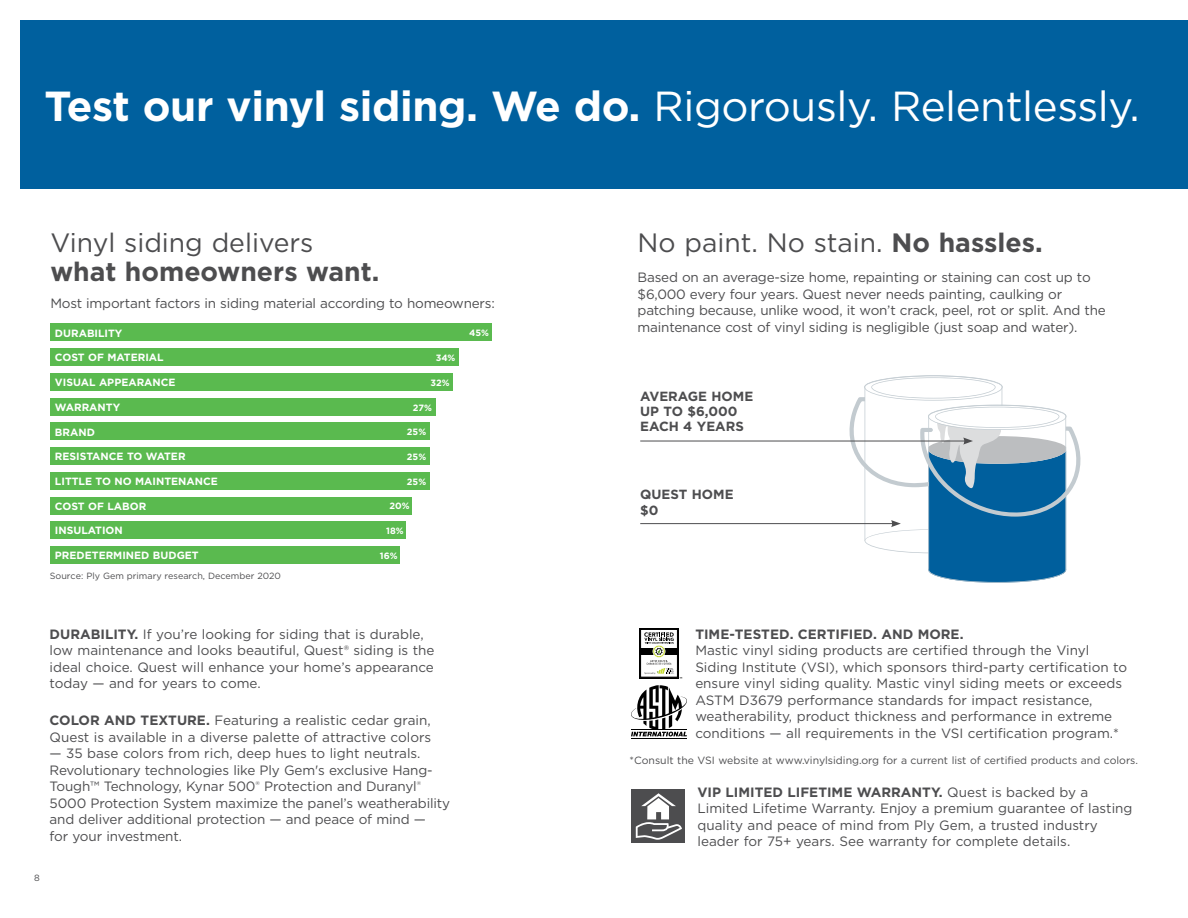
<style>
.page{position:relative;width:1188px;height:918px;background:#fff}
.page>*{position:absolute;margin:0;border:0;box-sizing:border-box;transform-origin:0 0}
.t1{font:700 42px "Gotham";letter-spacing:-.01em;color:#fff}
.t2{font:26.55px "Gotham";color:#4d4d4f}
.t3{font:700 26.55px "Gotham";color:#4d4d4f}
.t4{font:13.5px/16.5px "Gotham";letter-spacing:-.01em;color:#4d4d4f}
.t5{font:700 13.5px "Gotham";color:#4d4d4f}
.t6{font:700 13.35px/15.1px "Gotham";color:#4d4d4f}
.t7{font:700 10.5px "Gotham";color:#fff}
.t8{font:10.5px "Gotham";color:#4d4d4f}
.t9{font:700 9.15px "Gotham";color:#fff}
.t10{font:9px "Gotham";color:#4d4d4f}
.t11{font:5.4px "Gotham";color:#4d4d4f}
.s1{font-weight:400}
.s2{font-weight:700}
</style>
<div class="page">
<div style="left:21px;top:20px;width:1167px;height:169px;background:#00609e"></div>
<hr style="left:631px;top:738px;width:56px;height:1px;background:#000">
<svg style="left:631px;top:685px;width:56px;height:51px"></svg>
<div style="left:639px;top:628px;width:40px;height:50px;background:#000"></div>
<div style="left:640px;top:629px;width:38px;height:48px;background:#fff;border:1px solid #000"></div>
<div style="left:639px;top:648px;width:40px;height:7px;background:#000"></div>
<svg style="left:644px;top:632px;width:38px;height:46px"></svg>
<hr style="left:640px;top:441px;width:326px;height:1px;background:#4d4d4f">
<hr style="left:640px;top:523px;width:253px;height:1px;background:#4d4d4f">
<svg style="left:847px;top:375px;width:234px;height:208px"></svg>
<div style="left:50px;top:324px;width:442px;height:17px;background:#5aba4f"></div>
<div style="left:50px;top:348px;width:409px;height:18px;background:#5aba4f"></div>
<div style="left:50px;top:373px;width:403px;height:18px;background:#5aba4f"></div>
<div style="left:50px;top:398px;width:385px;height:17px;background:#5aba4f"></div>
<div style="left:50px;top:423px;width:380px;height:17px;background:#5aba4f"></div>
<div style="left:50px;top:447px;width:380px;height:18px;background:#5aba4f"></div>
<div style="left:50px;top:472px;width:380px;height:18px;background:#5aba4f"></div>
<div style="left:50px;top:497px;width:362px;height:17px;background:#5aba4f"></div>
<div style="left:50px;top:521px;width:356px;height:18px;background:#5aba4f"></div>
<div style="left:50px;top:546px;width:350px;height:18px;background:#5aba4f"></div>
<div style="left:631px;top:789px;width:54px;height:54px;background:#4d4d4f"></div>
<svg style="left:636px;top:793px;width:46px;height:47px"></svg>
<h1 class="t1" style="left:44px;top:88px;width:1097px">Test our vinyl siding. We do. <span class="s1">Rigorously. Relentlessly.</span></h1>
<h2 class="t2" style="left:50px;top:231px;width:265px">Vinyl siding delivers</h2>
<h2 class="t3" style="left:50px;top:260px;width:331px">what homeowners want.</h2>
<p class="t4" style="left:50px;top:296px;width:446px">Most important factors in siding material according to homeowners:</p>
<p class="t7" style="left:55px;top:328px;width:69px">DURABILITY</p>
<p class="t9" style="left:469px;top:329px;width:21px">45%</p>
<p class="t7" style="left:55px;top:353px;width:110px">COST OF MATERIAL</p>
<p class="t9" style="left:436px;top:354px;width:21px">34%</p>
<p class="t7" style="left:55px;top:378px;width:122px">VISUAL APPEARANCE</p>
<p class="t9" style="left:430px;top:378px;width:21px">32%</p>
<p class="t7" style="left:55px;top:402px;width:67px">WARRANTY</p>
<p class="t9" style="left:413px;top:403px;width:21px">27%</p>
<p class="t7" style="left:55px;top:427px;width:41px">BRAND</p>
<p class="t9" style="left:407px;top:427px;width:21px">25%</p>
<p class="t7" style="left:55px;top:452px;width:132px">RESISTANCE TO WATER</p>
<p class="t9" style="left:407px;top:453px;width:21px">25%</p>
<p class="t7" style="left:55px;top:477px;width:164px">LITTLE TO NO MAINTENANCE</p>
<p class="t9" style="left:407px;top:477px;width:21px">25%</p>
<p class="t7" style="left:55px;top:501px;width:93px">COST OF LABOR</p>
<p class="t9" style="left:389px;top:502px;width:22px">20%</p>
<p class="t7" style="left:55px;top:526px;width:69px">INSULATION</p>
<p class="t9" style="left:386px;top:527px;width:19px">18%</p>
<p class="t7" style="left:55px;top:551px;width:145px">PREDETERMINED BUDGET</p>
<p class="t9" style="left:380px;top:551px;width:19px">16%</p>
<p class="t10" style="left:50px;top:572px;width:233px">Source: Ply Gem primary research, December 2020</p>
<p class="t4" style="left:50px;top:626px;width:386px"><span class="s2">DURABILITY.</span> If you’re looking for siding that is durable, low maintenance and looks beautiful, Quest® siding is the ideal choice. Quest will enhance your home’s appearance today — and for years to come.</p>
<p class="t4" style="left:50px;top:713px;width:383px"><span class="s2">COLOR AND TEXTURE.</span> Featuring a realistic cedar grain,<br>Quest is available in a diverse palette of attractive colors</p>
<p class="t4" style="left:50px;top:746px;width:385px">— 35 base colors from rich, deep hues to light neutrals.<br>Revolutionary technologies like Ply Gem's exclusive Hang-<br>Tough™ Technology, Kynar 500</p>
<p class="t11" style="left:255px;top:781px;width:6px">®</p>
<p class="t4" style="left:264px;top:779px;width:154px">Protection and Duranyl</p>
<p class="t11" style="left:417px;top:781px;width:6px">®</p>
<p class="t4" style="left:50px;top:795px;width:402px">5000 Protection System maximize the panel’s weatherability and deliver additional protection — and peace of mind —<br>for your investment.</p>
<p class="t10" style="left:34px;top:874px;width:7px">8</p>
<h2 class="t2" style="left:638px;top:231px;width:406px">No paint. No stain. <span class="s2">No hassles.</span></h2>
<p class="t4" style="left:638px;top:270px;width:470px">Based on an average-size home, repainting or staining can cost up to $6,000 every four years. Quest never needs painting, caulking or patching because, unlike wood, it won’t crack, peel, rot or split. And the maintenance cost of vinyl siding is negligible (just soap and water).</p>
<p class="t6" style="left:640px;top:389px;width:115px">AVERAGE HOME<br>UP TO $6,000<br>EACH 4 YEARS</p>
<p class="t6" style="left:640px;top:488px;width:95px">QUEST HOME $0</p>
<p class="t5" style="left:695px;top:628px;width:270px">TIME-TESTED. CERTIFIED. AND MORE.</p>
<p class="t4" style="left:695px;top:643px;width:433px">Mastic vinyl siding products are certified through the Vinyl Siding Institute (VSI), which sponsors third-party certification to ensure vinyl siding quality. Mastic vinyl siding meets or exceeds ASTM D3679 performance standards for impact resistance, weatherability, product thickness and performance in extreme conditions — all requirements in the VSI certification program.*</p>
<p class="t8" style="left:630px;top:756px;width:510px">*Consult the VSI website at www.vinylsiding.org for a current list of certified products and colors.</p>
<p class="t4" style="left:697px;top:784px;width:437px"><span class="s2">VIP LIMITED LIFETIME WARRANTY.</span> Quest is backed by a Limited Lifetime Warranty. Enjoy a premium guarantee of lasting quality and peace of mind from Ply Gem, a trusted industry leader for 75+ years. See warranty for complete details.</p>
</div>
